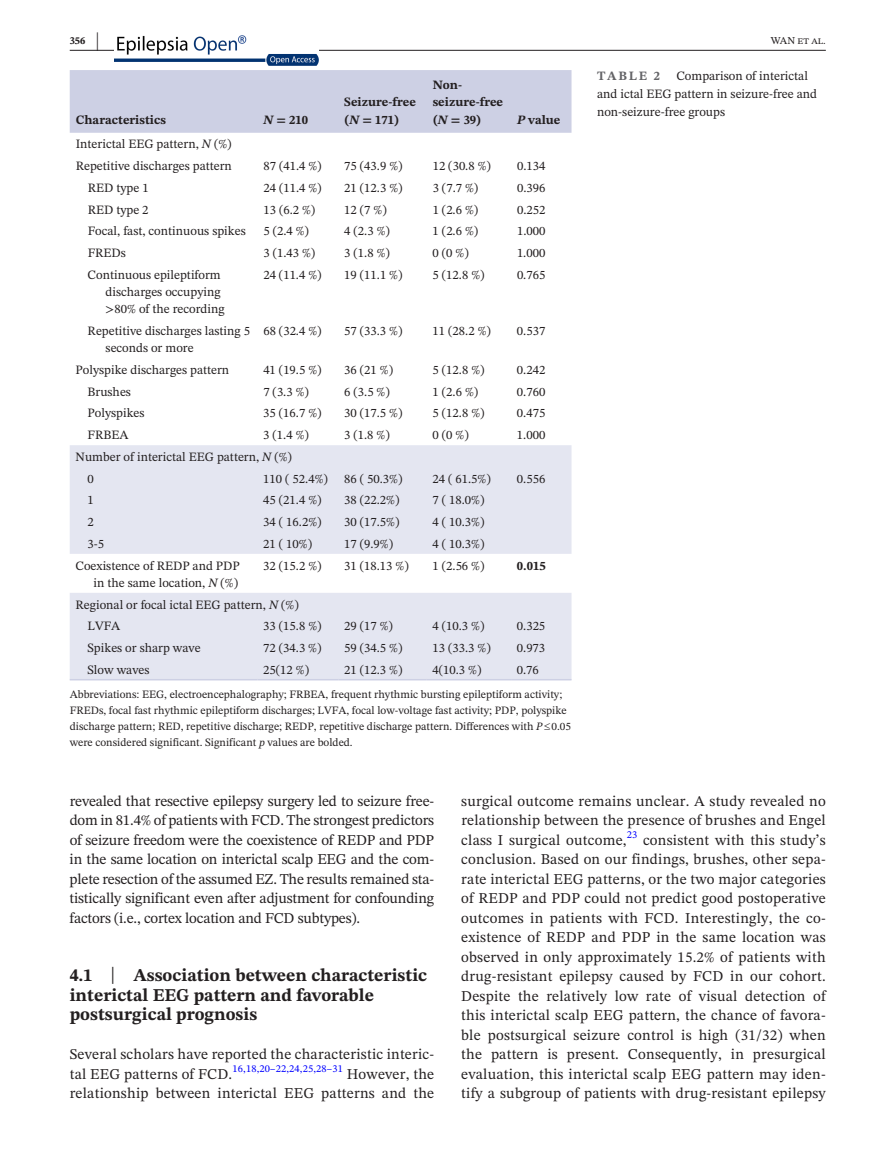
<style>
.page{position:relative;width:893px;height:1174px;background:#fff}
.page>*{position:absolute;margin:0;border:0;box-sizing:border-box;transform-origin:0 0}
.t1{font:700 18px/19.5px "STIX Two Text";color:#231f20}
.t2{font:15px/19.5px "STIX Two Text";letter-spacing:.015em;color:#231f20;text-align:justify}
.t3{font:12.75px/17.2px "STIX Two Text";color:#231f20}
.t4{font:700 12.75px/17.2px "STIX Two Text";color:#231f20}
.t5{font:700 12.75px "STIX Two Text";letter-spacing:.14em;color:#636366}
.t6{font:11.25px/15.8px "STIX Two Text";color:#231f20}
.t7{font:10.5px "STIX Two Text";letter-spacing:.015em;color:#00f}
.t8{font:10.5px "STIX Two Text";color:#231f20}
.t9{font:700 10.5px "STIX Two Text";color:#231f20}
.s1{font-size:21.6px}
.s2{font-style:italic}
.s3{font-weight:400;font-size:23.7px}
</style>
<div class="page">
<hr style="left:70px;top:50px;width:756px;height:1px;background:#231f20">
<img style="left:114px;top:35px;width:204px;height:30px">
<div style="left:70px;top:70px;width:501px;height:63px;background:#cdd0e4"></div>
<svg style="left:70px;top:445px;width:501px;height:234px;fill:#e4e6f1"></svg>
<hr style="left:70px;top:679px;width:187px;height:1px;background:#cdd0e4">
<hr style="left:257px;top:679px;width:81px;height:1px;background:#cdd0e4">
<hr style="left:338px;top:679px;width:89px;height:1px;background:#cdd0e4">
<hr style="left:427px;top:679px;width:84px;height:1px;background:#cdd0e4">
<hr style="left:511px;top:679px;width:60px;height:1px;background:#cdd0e4">
<p class="t9" style="left:70px;top:33px;width:31px">356 <span class="s1">|</span></p>
<p class="t8" style="left:771px;top:33px;width:56px">WAN et al.</p>
<p class="t4" style="left:76px;top:111px;width:92px">Characteristics</p>
<p class="t4" style="left:263px;top:111px;width:46px"><span class="s2">N</span> = 210</p>
<p class="t4" style="left:344px;top:94px;width:73px">Seizure-free (<span class="s2">N</span> = 171)</p>
<p class="t4" style="left:433px;top:76px;width:72px">Non&shy;seizure-free (<span class="s2">N</span> = 39)</p>
<p class="t4" style="left:517px;top:111px;width:45px"><span class="s2">P</span> value</p>
<p class="t3" style="left:76px;top:133px;width:158px;line-height:21.8px">Interictal EEG pattern, <span class="s2">N</span> (%)<br>Repetitive discharges pattern</p>
<p class="t3" style="left:263px;top:157px;width:60px">87 (41.4 %)</p>
<p class="t3" style="left:344px;top:157px;width:60px">75 (43.9 %)</p>
<p class="t3" style="left:433px;top:157px;width:60px">12 (30.8 %)</p>
<p class="t3" style="left:517px;top:157px;width:30px">0.134</p>
<p class="t3" style="left:88px;top:179px;width:62px">RED type 1</p>
<p class="t3" style="left:263px;top:179px;width:60px">24 (11.4 %)</p>
<p class="t3" style="left:344px;top:179px;width:60px">21 (12.3 %)</p>
<p class="t3" style="left:433px;top:179px;width:47px">3 (7.7 %)</p>
<p class="t3" style="left:517px;top:179px;width:30px">0.396</p>
<p class="t3" style="left:88px;top:201px;width:62px">RED type 2</p>
<p class="t3" style="left:263px;top:201px;width:53px">13 (6.2 %)</p>
<p class="t3" style="left:344px;top:201px;width:44px">12 (7 %)</p>
<p class="t3" style="left:433px;top:201px;width:47px">1 (2.6 %)</p>
<p class="t3" style="left:517px;top:201px;width:30px">0.252</p>
<p class="t3" style="left:88px;top:222px;width:160px">Focal, fast, continuous spikes</p>
<p class="t3" style="left:263px;top:222px;width:47px">5 (2.4 %)</p>
<p class="t3" style="left:344px;top:222px;width:47px">4 (2.3 %)</p>
<p class="t3" style="left:433px;top:222px;width:47px">1 (2.6 %)</p>
<p class="t3" style="left:517px;top:222px;width:30px">1.000</p>
<p class="t3" style="left:88px;top:244px;width:40px">FREDs</p>
<p class="t3" style="left:263px;top:244px;width:53px">3 (1.43 %)</p>
<p class="t3" style="left:344px;top:244px;width:47px">3 (1.8 %)</p>
<p class="t3" style="left:433px;top:244px;width:38px">0 (0 %)</p>
<p class="t3" style="left:517px;top:244px;width:30px">1.000</p>
<p class="t3" style="left:106px;top:266px;width:120px;text-indent:-18px">Continuous epileptiform discharges occupying &gt;80% of the recording</p>
<p class="t3" style="left:263px;top:266px;width:60px">24 (11.4 %)</p>
<p class="t3" style="left:344px;top:266px;width:60px">19 (11.1 %)</p>
<p class="t3" style="left:433px;top:266px;width:53px">5 (12.8 %)</p>
<p class="t3" style="left:517px;top:266px;width:30px">0.765</p>
<p class="t3" style="left:106px;top:322px;width:146px;text-indent:-18px">Repetitive discharges lasting 5 seconds or more</p>
<p class="t3" style="left:263px;top:322px;width:60px">68 (32.4 %)</p>
<p class="t3" style="left:344px;top:322px;width:60px">57 (33.3 %)</p>
<p class="t3" style="left:433px;top:322px;width:60px">11 (28.2 %)</p>
<p class="t3" style="left:517px;top:322px;width:30px">0.537</p>
<p class="t3" style="left:76px;top:361px;width:155px">Polyspike discharges pattern</p>
<p class="t3" style="left:263px;top:361px;width:60px">41 (19.5 %)</p>
<p class="t3" style="left:344px;top:361px;width:50px">36 (21 %)</p>
<p class="t3" style="left:433px;top:361px;width:53px">5 (12.8 %)</p>
<p class="t3" style="left:517px;top:361px;width:30px">0.242</p>
<p class="t3" style="left:88px;top:383px;width:45px">Brushes</p>
<p class="t3" style="left:263px;top:383px;width:47px">7 (3.3 %)</p>
<p class="t3" style="left:344px;top:383px;width:47px">6 (3.5 %)</p>
<p class="t3" style="left:433px;top:383px;width:47px">1 (2.6 %)</p>
<p class="t3" style="left:517px;top:383px;width:30px">0.760</p>
<p class="t3" style="left:88px;top:404px;width:58px">Polyspikes</p>
<p class="t3" style="left:263px;top:404px;width:60px">35 (16.7 %)</p>
<p class="t3" style="left:344px;top:404px;width:60px">30 (17.5 %)</p>
<p class="t3" style="left:433px;top:404px;width:53px">5 (12.8 %)</p>
<p class="t3" style="left:517px;top:404px;width:30px">0.475</p>
<p class="t3" style="left:88px;top:426px;width:42px">FRBEA</p>
<p class="t3" style="left:263px;top:426px;width:47px">3 (1.4 %)</p>
<p class="t3" style="left:344px;top:426px;width:47px">3 (1.8 %)</p>
<p class="t3" style="left:433px;top:426px;width:38px">0 (0 %)</p>
<p class="t3" style="left:517px;top:426px;width:30px">1.000</p>
<p class="t3" style="left:88px;top:446px;width:206px;line-height:21.8px;text-indent:-12px">Number of interictal EEG pattern, <span class="s2">N</span> (%)<br>0</p>
<p class="t3" style="left:263px;top:470px;width:66px">110 ( 52.4%)</p>
<p class="t3" style="left:344px;top:470px;width:60px">86 ( 50.3%)</p>
<p class="t3" style="left:433px;top:470px;width:60px">24 ( 61.5%)</p>
<p class="t3" style="left:517px;top:470px;width:30px">0.556</p>
<p class="t3" style="left:88px;top:491px;width:8px">1</p>
<p class="t3" style="left:263px;top:491px;width:60px">45 (21.4 %)</p>
<p class="t3" style="left:344px;top:491px;width:57px">38 (22.2%)</p>
<p class="t3" style="left:433px;top:491px;width:53px">7 ( 18.0%)</p>
<p class="t3" style="left:88px;top:513px;width:8px">2</p>
<p class="t3" style="left:263px;top:513px;width:60px">34 ( 16.2%)</p>
<p class="t3" style="left:344px;top:513px;width:57px">30 (17.5%)</p>
<p class="t3" style="left:433px;top:513px;width:53px">4 ( 10.3%)</p>
<p class="t3" style="left:88px;top:535px;width:18px">3-5</p>
<p class="t3" style="left:263px;top:535px;width:50px">21 ( 10%)</p>
<p class="t3" style="left:344px;top:535px;width:50px">17 (9.9%)</p>
<p class="t3" style="left:433px;top:535px;width:53px">4 ( 10.3%)</p>
<p class="t3" style="left:76px;top:556px;width:166px;text-align:right">Coexistence of REDP and PDP in the same location, <span class="s2">N</span> (%)</p>
<p class="t3" style="left:263px;top:556px;width:60px">32 (15.2 %)</p>
<p class="t3" style="left:344px;top:556px;width:66px">31 (18.13 %)</p>
<p class="t3" style="left:433px;top:556px;width:53px">1 (2.56 %)</p>
<p class="t4" style="left:517px;top:557px;width:30px">0.015</p>
<p class="t3" style="left:88px;top:593px;width:213px;line-height:21.8px;text-indent:-12px">Regional or focal ictal EEG pattern, <span class="s2">N</span> (%)<br>LVFA</p>
<p class="t3" style="left:263px;top:617px;width:60px">33 (15.8 %)</p>
<p class="t3" style="left:344px;top:617px;width:50px">29 (17 %)</p>
<p class="t3" style="left:432px;top:617px;width:53px">4 (10.3 %)</p>
<p class="t3" style="left:517px;top:617px;width:30px">0.325</p>
<p class="t3" style="left:88px;top:639px;width:115px">Spikes or sharp wave</p>
<p class="t3" style="left:263px;top:639px;width:60px">72 (34.3 %)</p>
<p class="t3" style="left:344px;top:639px;width:60px">59 (34.5 %)</p>
<p class="t3" style="left:432px;top:639px;width:60px">13 (33.3 %)</p>
<p class="t3" style="left:517px;top:639px;width:30px">0.973</p>
<p class="t3" style="left:88px;top:660px;width:63px">Slow waves</p>
<p class="t3" style="left:263px;top:660px;width:47px">25(12 %)</p>
<p class="t3" style="left:344px;top:660px;width:60px">21 (12.3 %)</p>
<p class="t3" style="left:432px;top:660px;width:50px">4(10.3 %)</p>
<p class="t3" style="left:517px;top:660px;width:24px">0.76</p>
<p class="t6" style="left:70px;top:687px;width:503px">Abbreviations: EEG, electroencephalography; FRBEA, frequent rhythmic bursting epileptiform activity; FREDs, focal fast rhythmic epileptiform discharges; LVFA, focal low-voltage fast activity; PDP, polyspike discharge pattern; RED, repetitive discharge; REDP, repetitive discharge pattern. Differences with <span class="s2">P</span>≤0.05 were considered significant. Significant <span class="s2">p</span> values are bolded.</p>
<p class="t3" style="left:597px;top:66px;width:222px;line-height:18px;text-indent:79px">Comparison of interictal and ictal EEG pattern in seizure-free and non-seizure-free groups</p>
<p class="t5" style="left:597px;top:66px;width:65px">TABLE 2</p>
<p class="t2" style="left:70px;top:790px;width:366px">revealed that resective epilepsy surgery led to seizure free&shy;dom in 81.4% of patients with FCD. The strongest predictors of seizure freedom were the coexistence of REDP and PDP in the same location on interictal scalp EEG and the com&shy;plete resection of the assumed EZ. The results remained sta&shy;tistically significant even after adjustment for confounding factors (i.e., cortex location and FCD subtypes).</p>
<p class="t1" style="left:70px;top:966px;width:359px">4.1 <span class="s3">|</span> Association between characteristic interictal EEG pattern and favorable postsurgical prognosis</p>
<p class="t2" style="left:70px;top:1044px;width:366px">Several scholars have reported the characteristic interic&shy;tal EEG patterns of FCD.</p>
<p class="t7" style="left:233px;top:1061px;width:112px">16,18,20–22,24,25,28–31</p>
<p class="t2" style="left:70px;top:1063px;width:366px;text-align:right">However, the<br>relationship between interictal EEG patterns and the</p>
<p class="t2" style="left:461px;top:790px;width:366px">surgical outcome remains unclear. A study revealed no relationship between the presence of brushes and Engel class I surgical outcome,<sup>23</sup> consistent with this study’s conclusion. Based on our findings, brushes, other sepa&shy;rate interictal EEG patterns, or the two major categories of REDP and PDP could not predict good postoperative outcomes in patients with FCD. Interestingly, the co&shy;existence of REDP and PDP in the same location was observed in only approximately 15.2% of patients with drug-resistant epilepsy caused by FCD in our cohort.<br>Despite the relatively low rate of visual detection of this interictal scalp EEG pattern, the chance of favora&shy;ble postsurgical seizure control is high (31/32) when the pattern is present. Consequently, in presurgical evaluation, this interictal scalp EEG pattern may iden&shy;tify a subgroup of patients with drug-resistant epilepsy</p>
</div>
